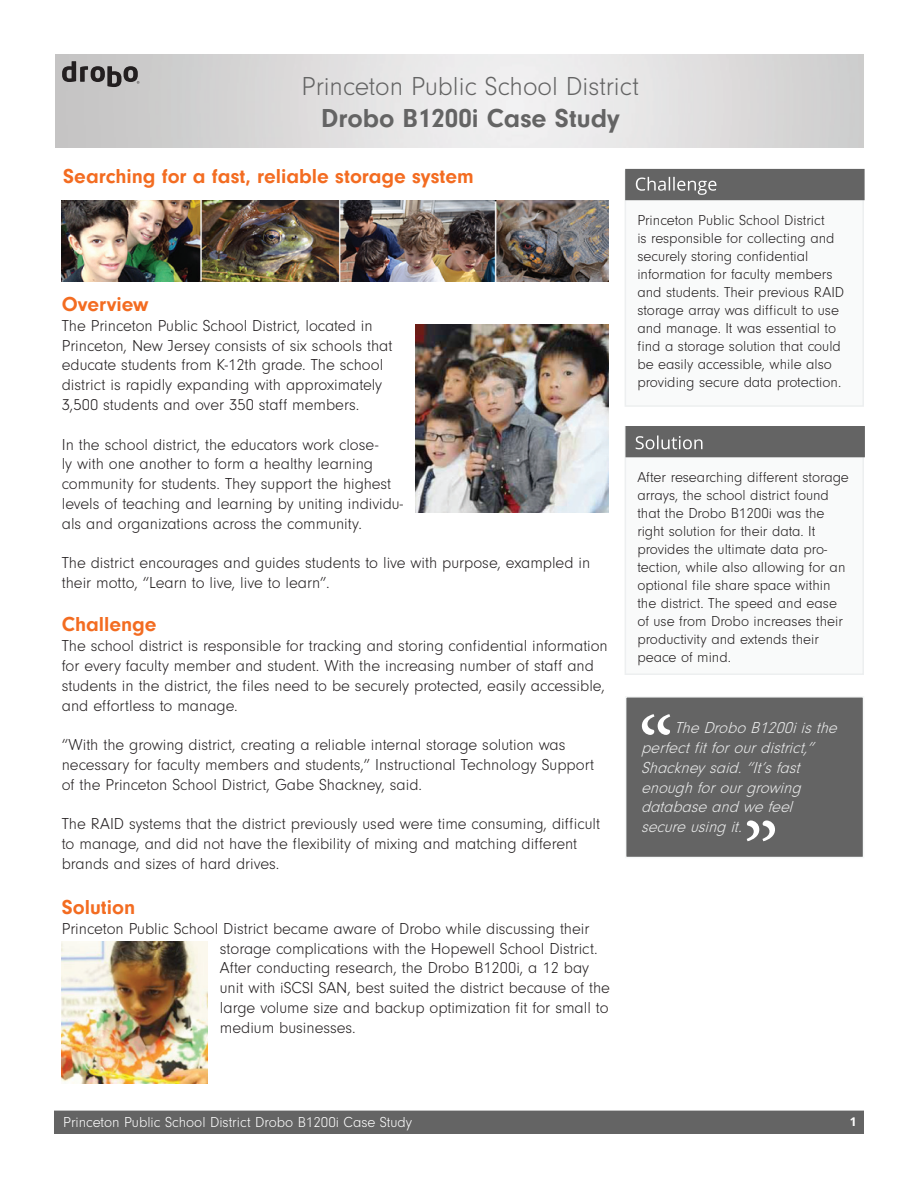
<style>
.page{position:relative;width:918px;height:1188px;background:#fff}
.page>*{position:absolute;margin:0;border:0;box-sizing:border-box;transform-origin:0 0}
.t1{font:300 27px "Neuzeit Gro";color:#646464}
.t2{font:700 27px "Neuzeit Gro";color:#646464}
.t3{font:700 21px "Neuzeit Gro";color:#f36c21}
.t4{font:300 16.5px/19.8px "Neuzeit Gro";color:#231f20}
.t5{font:italic 300 16.5px/19.8px "Neuzeit Gro";color:#eceded}
.t6{font:300 15px/18px "Neuzeit Gro";color:#231f20}
.t7{font:300 15px "Neuzeit Gro";color:#fff}
.t8{font:700 12px "Open Sans";color:#fff}
</style>
<div class="page">
<div style="left:54px;top:1111px;width:810px;height:23px;background:#646464"></div>
<svg style="left:62px;top:61px;width:78px;height:26px;background:#898788"></svg>
<div style="left:625px;top:170px;width:239px;height:237px;background:#f9fafa;border:2px solid #edeff0"></div>
<div style="left:625px;top:426px;width:239px;height:249px;background:#f9fafa;border:2px solid #edeff0"></div>
<div style="left:625px;top:169px;width:240px;height:31px;background:#646464"></div>
<div style="left:626px;top:426px;width:239px;height:31px;background:#646464"></div>
<div style="left:625px;top:696px;width:239px;height:162px;background:#646464;border:2px solid #f6f8f8"></div>
<svg style="left:642px;top:714px;width:28px;height:21px"></svg>
<svg style="left:747px;top:820px;width:28px;height:21px"></svg>
<svg style="left:636px;top:436px;width:66px;height:13px"></svg>
<svg style="left:636px;top:177px;width:80px;height:18px"></svg>
<img style="left:62px;top:200px;width:547px;height:82px">
<img style="left:416px;top:324px;width:193px;height:189px">
<img style="left:62px;top:941px;width:146px;height:143px">
<h1 class="t1" style="left:302px;top:72px;width:339px">Princeton Public School District</h1>
<h1 class="t2" style="left:321px;top:103px;width:300px">Drobo B1200i Case Study</h1>
<p class="t3" style="left:63px;top:164px;width:412px">Searching for a fast, reliable storage system</p>
<p class="t6" style="left:637px;top:211px;width:208px">Princeton Public School District<br>is responsible for collecting and securely storing confidential information for faculty members and students. Their previous RAID storage array was difficult to use and manage. It was essential to find a storage solution that could be easily accessible, while also providing secure data protection.</p>
<p class="t3" style="left:62px;top:292px;width:88px">Overview</p>
<p class="t4" style="left:62px;top:316px;width:332px">The Princeton Public School District, located in Princeton, New Jersey consists of six schools that educate students from K-12th grade. The school district is rapidly expanding with approximately 3,500 students and over 350 staff members.</p>
<p class="t4" style="left:62px;top:435px;width:343px">In the school district, the educators work close-<br>ly with one another to form a healthy learning community for students. They support the highest levels of teaching and learning by uniting individu&shy;als and organizations across the community.</p>
<p class="t4" style="left:62px;top:553px;width:530px">The district encourages and guides students to live with purpose, exampled in their motto, “Learn to live, live to learn”.</p>
<p class="t3" style="left:62px;top:613px;width:96px">Challenge</p>
<p class="t4" style="left:62px;top:636px;width:548px">The school district is responsible for tracking and storing confidential information for every faculty member and student. With the increasing number of staff and students in the district, the files need to be securely protected, easily accessible, and effortless to manage.</p>
<p class="t4" style="left:62px;top:735px;width:534px">“With the growing district, creating a reliable internal storage solution was necessary for faculty members and students,” Instructional Technology Support of the Princeton School District, Gabe Shackney, said.</p>
<p class="t4" style="left:62px;top:814px;width:540px">The RAID systems that the district previously used were time consuming, difficult to manage, and did not have the flexibility of mixing and matching different brands and sizes of hard drives.</p>
<p class="t3" style="left:62px;top:895px;width:75px">Solution</p>
<p class="t4" style="left:220px;top:919px;width:392px;text-indent:-158px">Princeton Public School District became aware of Drobo while discussing their storage complications with the Hopewell School District.<br>After conducting research, the Drobo B1200i, a 12 bay unit with iSCSI SAN, best suited the district because of the large volume size and backup optimization fit for small to medium businesses.</p>
<p class="t6" style="left:637px;top:468px;width:213px">After researching different storage arrays, the school district found that the Drobo B1200i was the right solution for their data. It provides the ultimate data pro&shy;tection, while also allowing for an optional file share space within the district. The speed and ease of use from Drobo increases their productivity and extends their peace of mind.</p>
<p class="t5" style="left:641px;top:718px;width:202px;text-indent:33px">TheDroboB1200iisthe perfectfitforourdistrict,”<br>Shackneysaid.“It’sfast enoughforourgrowing databaseand wefeel secureusing it.</p>
<p class="t7" style="left:63px;top:1114px;width:350px">Princeton Public School District Drobo B1200i Case Study</p>
<p class="t8" style="left:850px;top:1113px;width:8px">1</p>
</div>
